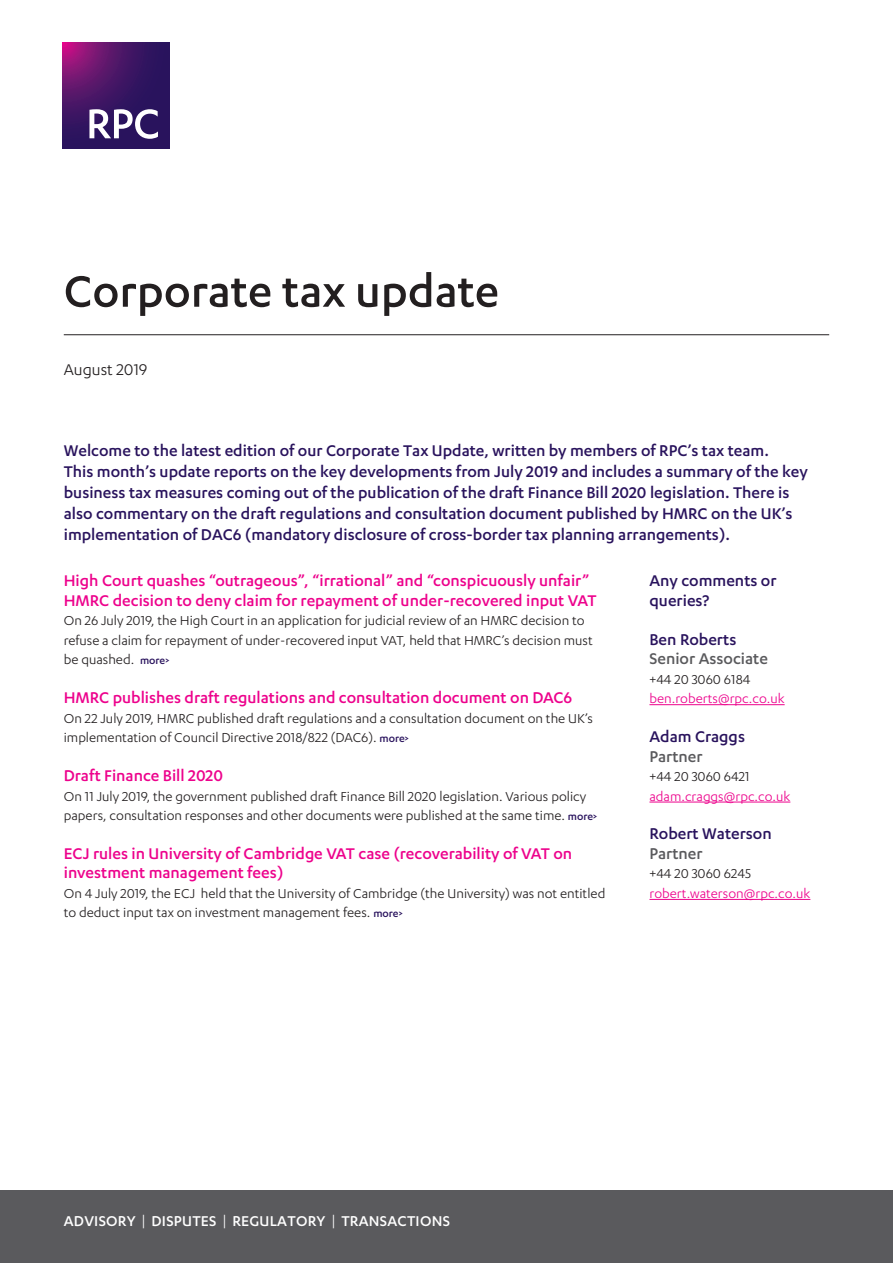
<style>
.page{position:relative;width:893px;height:1263px;background:#fff}
.page>*{position:absolute;margin:0;border:0;box-sizing:border-box;transform-origin:0 0}
.Main_cover_title__on{font:500 51px "Karbon";color:#231f20}
.Intro_text__12pt{font:500 18px/21px "Karbon";color:#29135d}
.Heading_2__pink{font:500 18px/19.5px "Karbon";color:#ed028c}
.Update_article_title{font:500 18px/19.5px "Karbon";color:#ed028c}
.Contacts_Name{font:500 18px "Karbon";color:#29135d}
.Contacts_position{font:500 18px "Karbon";color:#5a5a5d}
.Contacts_title{font:500 18px/19.5px "Karbon";color:#29135d}
.Date_style{font:18px "Karbon";color:#231f20}
.t1{font:500 16.5px "Karbon";letter-spacing:.015em;color:#fff}
.Body{font:15px/19.5px "Karbon";color:#231f20}
.Contacts_email_tel{font:15px "Karbon";color:#ed028c}
.Contacts_email_tel-2{font:15px "Karbon";color:#231f20}
.s1{font-weight:500;font-size:12px;color:#29135d}
.s2{font-weight:400}
</style>
<div class="page">
<svg style="left:63px;top:43px;width:106px;height:106px;background:#461565"></svg>
<svg style="left:89px;top:109px;width:69px;height:30px"></svg>
<div style="left:0;top:1191px;width:893px;height:72px;background:#5a5a5d"></div>
<hr style="left:64px;top:334px;width:765px;height:1px;background:#231f20">
<hr style="left:649px;top:704px;width:136px;height:1px;background:#ed028c">
<hr style="left:649px;top:802px;width:141px;height:1px;background:#ed028c">
<hr style="left:649px;top:899px;width:161px;height:1px;background:#ed028c">
<p class="Main_cover_title__on" style="left:64px;top:263px;width:437px">Corporate tax update</p>
<p class="Date_style" style="left:64px;top:360px;width:85px">August 2019</p>
<p class="Intro_text__12pt" style="left:64px;top:439px;width:746px">Welcome to the latest edition of our Corporate Tax Update, written by members of RPC’s tax team.<br>This month’s update reports on the key developments from July 2019 and includes a summary of the key business tax measures coming out of the publication of the draft Finance Bill 2020 legislation. There is also commentary on the draft regulations and consultation document published by HMRC on the UK’s implementation of DAC6 (mandatory disclosure of cross-border tax planning arrangements).</p>
<p class="Update_article_title" style="left:64px;top:570px;width:534px">High Court quashes “outrageous”, “irrational” and “conspicuously unfair”<br>HMRC decision to deny claim for repayment of under-recovered input VAT</p>
<p class="Body" style="left:64px;top:611px;width:530px">On 26 July 2019, the High Court in an application for judicial review of an HMRC decision to refuse a claim for repayment of under-recovered input VAT, held that HMRC’s decision must be quashed. <span class="s1">more&gt;</span></p>
<p class="Heading_2__pink" style="left:64px;top:687px;width:510px">HMRC publishes draft regulations and consultation document on DAC6</p>
<p class="Body" style="left:64px;top:708px;width:531px">On 22 July 2019, HMRC published draft regulations and a consultation document on the UK’s implementation of Council Directive 2018/822 (DAC6). <span class="s1">more&gt;</span></p>
<p class="Heading_2__pink" style="left:64px;top:765px;width:161px">Draft Finance Bill 2020</p>
<p class="Body" style="left:64px;top:786px;width:535px">On 11 July 2019, the government published draft Finance Bill 2020 legislation. Various policy papers, consultation responses and other documents were published at the same time. <span class="s1">more&gt;</span></p>
<p class="Heading_2__pink" style="left:64px;top:843px;width:510px">ECJ rules in University of Cambridge VAT case (recoverability of VAT on investment management fees)</p>
<p class="Body" style="left:64px;top:883px;width:543px">On 4 July 2019, the ECJ held that the University of Cambridge (the University) was not entitled to deduct input tax on investment management fees. <span class="s1">more&gt;</span></p>
<p class="Contacts_title" style="left:649px;top:570px;width:129px">Any comments or queries?</p>
<p class="Contacts_Name" style="left:649px;top:629px;width:88px">Ben Roberts</p>
<p class="Contacts_position" style="left:649px;top:649px;width:120px">Senior Associate</p>
<p class="Contacts_email_tel-2" style="left:649px;top:671px;width:102px">+44 20 3060 6184</p>
<p class="Contacts_email_tel" style="left:649px;top:690px;width:137px">ben.roberts@rpc.co.uk</p>
<p class="Contacts_Name" style="left:649px;top:726px;width:97px">Adam Craggs</p>
<p class="Contacts_position" style="left:649px;top:746px;width:55px">Partner</p>
<p class="Contacts_email_tel-2" style="left:649px;top:768px;width:102px">+44 20 3060 6421</p>
<p class="Contacts_email_tel" style="left:649px;top:788px;width:142px">adam.craggs@rpc.co.uk</p>
<p class="Contacts_Name" style="left:649px;top:824px;width:124px">Robert Waterson</p>
<p class="Contacts_position" style="left:649px;top:843px;width:55px">Partner</p>
<p class="Contacts_email_tel-2" style="left:649px;top:866px;width:103px">+44 20 3060 6245</p>
<p class="Contacts_email_tel" style="left:649px;top:885px;width:162px">robert.waterson@rpc.co.uk</p>
<p class="t1" style="left:64px;top:1212px;width:388px">ADVISORY <span class="s2">|</span> DISPUTES <span class="s2">|</span> REGULATORY <span class="s2">|</span> TRANSACTIONS</p>
</div>
